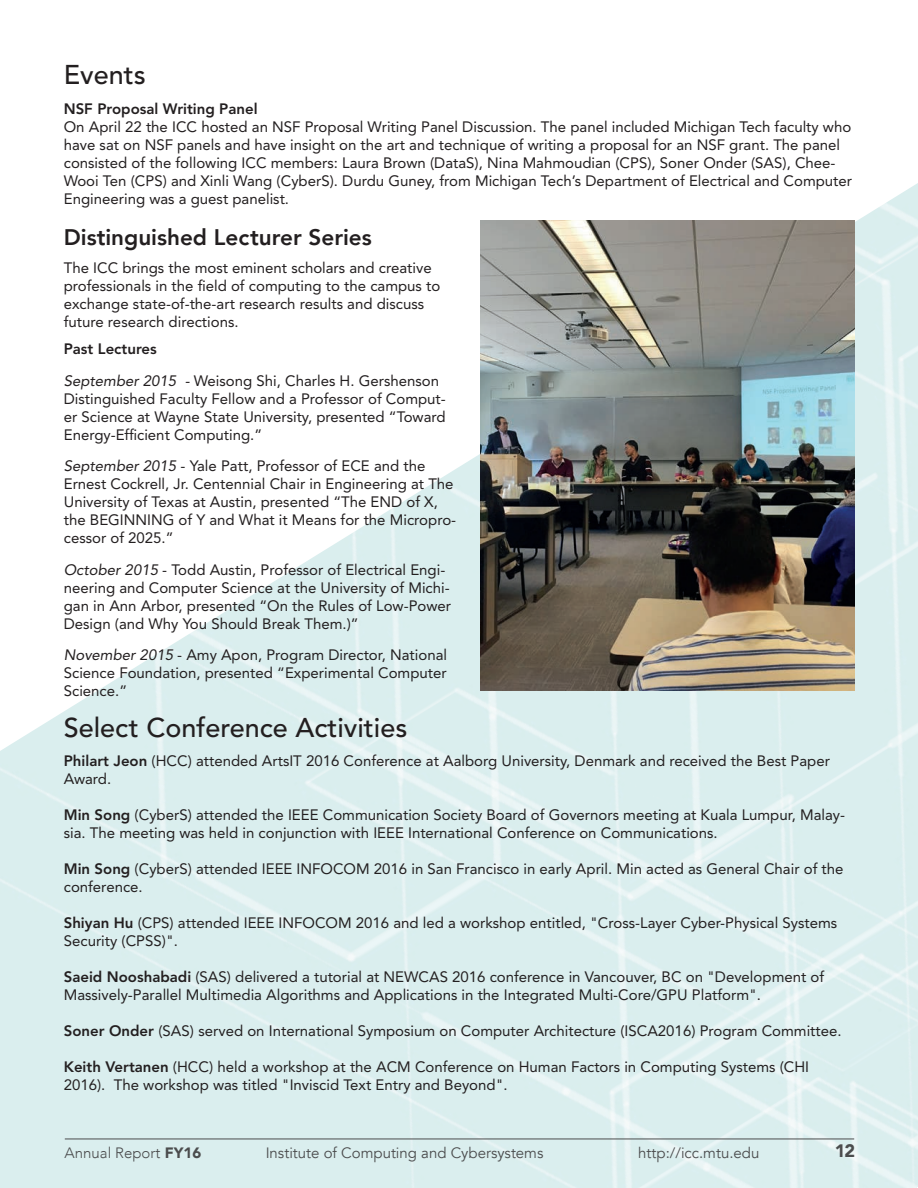
<style>
.page{position:relative;width:918px;height:1188px;background:#fff}
.page>*{position:absolute;margin:0;border:0;box-sizing:border-box;transform-origin:0 0}
.t1{font:500 27px "Avenir LT Std";color:#231f20}
.t2{font:800 22.5px "Avenir";color:#231f20}
.t3{font:900 18px "Avenir";color:#4b4c4d}
.t4{font:15px/18px "Avenir LT Std";color:#231f20}
.t5{font:15px "Avenir";color:#4b4c4d}
.t6{font:800 15px "Avenir LT Std";color:#231f20}
.t7{font:300 15px "Avenir";color:#4b4c4d}
.s1{font-weight:800}
.s2{font-style:italic}
.s3{font-weight:900}
</style>
<div class="page">
<img style="left:0;top:183px;width:918px;height:1005px">
<hr style="left:65px;top:1139px;width:789px;height:1px;background:#4b4c4d">
<img style="left:481px;top:220px;width:373px;height:470px">
<h1 class="t1" style="left:64px;top:59px;width:83px">Events</h1>
<p class="t6" style="left:64px;top:99px;width:195px">NSF Proposal Writing Panel</p>
<p class="t4" style="left:64px;top:117px;width:790px">On April 22 the ICC hosted an NSF Proposal Writing Panel Discussion. The panel included Michigan Tech faculty who have sat on NSF panels and have insight on the art and technique of writing a proposal for an NSF grant. The panel consisted of the following ICC members: Laura Brown (DataS), Nina Mahmoudian (CPS), Soner Onder (SAS), Chee-Wooi Ten (CPS) and Xinli Wang (CyberS). Durdu Guney, from Michigan Tech’s Department of Electrical and Computer Engineering was a guest panelist.</p>
<h2 class="t2" style="left:64px;top:219px;width:310px">Distinguished Lecturer Series</h2>
<p class="t4" style="left:64px;top:258px;width:378px">The ICC brings the most eminent scholars and creative professionals in the field of computing to the campus to exchange state-of-the-art research results and discuss future research directions.</p>
<p class="t4" style="left:64px;top:333px;width:377px;line-height:31.5px"><span class="s1">Past Lectures<br></span><span class="s2">September 2015 -</span> Weisong Shi, Charles H. Gershenson</p>
<p class="t4" style="left:64px;top:390px;width:384px;text-align:justify">Distinguished Faculty Fellow and a Professor of Comput&shy;er Science at Wayne State University, presented “Toward Energy-Efficient Computing.”</p>
<p class="t4" style="left:64px;top:457px;width:394px"><span class="s2">September 2015</span> - Yale Patt, Professor of ECE and the Ernest Cockrell, Jr. Centennial Chair in Engineering at The University of Texas at Austin, presented “The END of X, the BEGINNING of Y and What it Means for the Micropro&shy;cessor of 2025.”</p>
<p class="t4" style="left:64px;top:561px;width:389px"><span class="s2">October 2015</span> - Todd Austin, Professor of Electrical Engi&shy;neering and Computer Science at the University of Michi&shy;gan in Ann Arbor, presented “On the Rules of Low-Power Design (and Why You Should Break Them.)”</p>
<p class="t4" style="left:64px;top:646px;width:385px;text-align:justify"><span class="s2">November 2015</span> - Amy Apon, Program Director, National Science Foundation, presented “Experimental Computer Science.”</p>
<h1 class="t1" style="left:64px;top:712px;width:345px">Select Conference Activities</h1>
<p class="t4" style="left:64px;top:752px;width:768px"><span class="s1">Philart Jeon</span> (HCC) attended ArtsIT 2016 Conference at Aalborg University, Denmark and received the Best Paper<br>Award.</p>
<p class="t4" style="left:64px;top:806px;width:783px"><span class="s1">Min Song</span> (CyberS) attended the IEEE Communication Society Board of Governors meeting at Kuala Lumpur, Malay&shy;sia. The meeting was held in conjunction with IEEE International Conference on Communications.</p>
<p class="t4" style="left:64px;top:860px;width:781px"><span class="s1">Min Song</span> (CyberS) attended IEEE INFOCOM 2016 in San Francisco in early April. Min acted as General Chair of the conference.</p>
<p class="t4" style="left:64px;top:914px;width:775px"><span class="s1">Shiyan Hu</span> (CPS) attended IEEE INFOCOM 2016 and led a workshop entitled, "Cross-Layer Cyber-Physical Systems<br>Security (CPSS)".</p>
<p class="t4" style="left:64px;top:968px;width:762px"><span class="s1">Saeid Nooshabadi</span> (SAS) delivered a tutorial at NEWCAS 2016 conference in Vancouver, BC on "Development of<br>Massively-Parallel Multimedia Algorithms and Applications in the Integrated Multi-Core/GPU Platform".</p>
<p class="t4" style="left:64px;top:1022px;width:779px"><span class="s1">Soner Onder</span> (SAS) served on International Symposium on Computer Architecture (ISCA2016) Program Committee.</p>
<p class="t4" style="left:64px;top:1058px;width:747px"><span class="s1">Keith Vertanen</span> (HCC) held a workshop at the ACM Conference on Human Factors in Computing Systems (CHI<br>2016). The workshop was titled "Inviscid Text Entry and Beyond".</p>
<p class="t7" style="left:65px;top:1143px;width:138px">Annual Report <span class="s3">FY16</span></p>
<p class="t5" style="left:266px;top:1143px;width:279px">Institute of Computing and Cybersystems</p>
<p class="t5" style="left:638px;top:1143px;width:123px">http://icc.mtu.edu</p>
<p class="t3" style="left:835px;top:1135px;width:22px">12</p>
</div>
